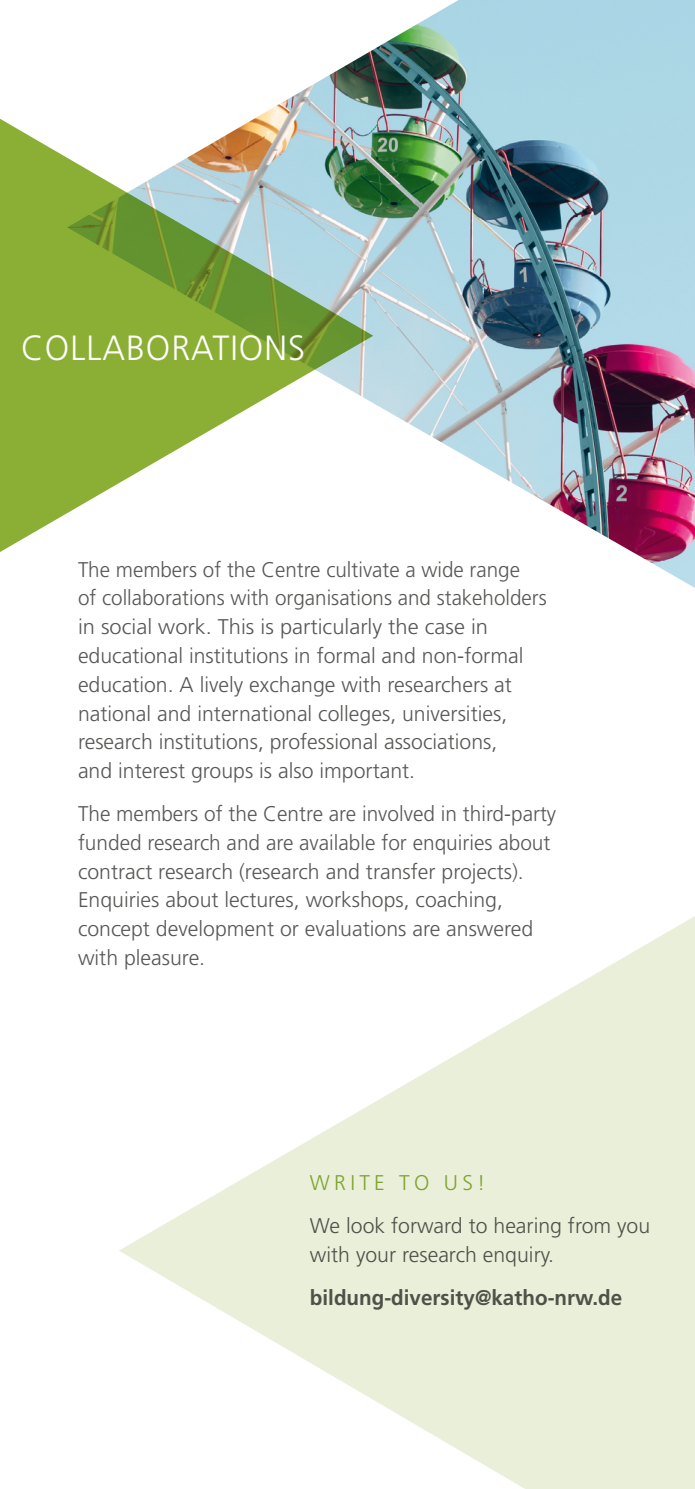
<style>
.page{position:relative;width:695px;height:1489px;background:#fff}
.page>*{position:absolute;margin:0;border:0;box-sizing:border-box;transform-origin:0 0}
.t1{font:300 35px "Frutiger LT Std";letter-spacing:.03em;color:#fff}
.t2{font:300 21.25px/28.8px "Frutiger LT Std";color:#575756}
.t3{font:700 21.25px "Frutiger LT Std";color:#575756}
.t4{font:300 21.25px "Frutiger LT Std";letter-spacing:.2em;color:#8baf35}
</style>
<div class="page">
<img style="left:276px;top:0;width:418px;height:587px">
<svg style="left:0;top:106px;width:373px;height:458px"></svg>
<svg style="left:119px;top:917px;width:575px;height:571px;fill:#eaefda"></svg>
<h1 class="t1" style="left:21px;top:327px;width:285px">COLLABORATIONS</h1>
<p class="t2" style="left:78px;top:555px;width:470px">The members of the Centre cultivate a wide range<br>of collaborations with organisations and stakeholders in social work. This is particularly the case in educational institutions in formal and non-formal education. A lively exchange with researchers at national and international colleges, universities, research institutions, professional associations,<br>and interest groups is also important.</p>
<p class="t2" style="left:78px;top:799px;width:479px">The members of the Centre are involved in third-party funded research and are available for enquiries about contract research (research and transfer projects).<br>Enquiries about lectures, workshops, coaching, concept development or evaluations are answered with pleasure.</p>
<p class="t4" style="left:310px;top:1170px;width:177px">WRITE TO US!</p>
<p class="t2" style="left:310px;top:1211px;width:342px">We look forward to hearing from you with your research enquiry.</p>
<p class="t3" style="left:310px;top:1284px;width:313px">bildung-diversity@katho-nrw.de</p>
</div>
